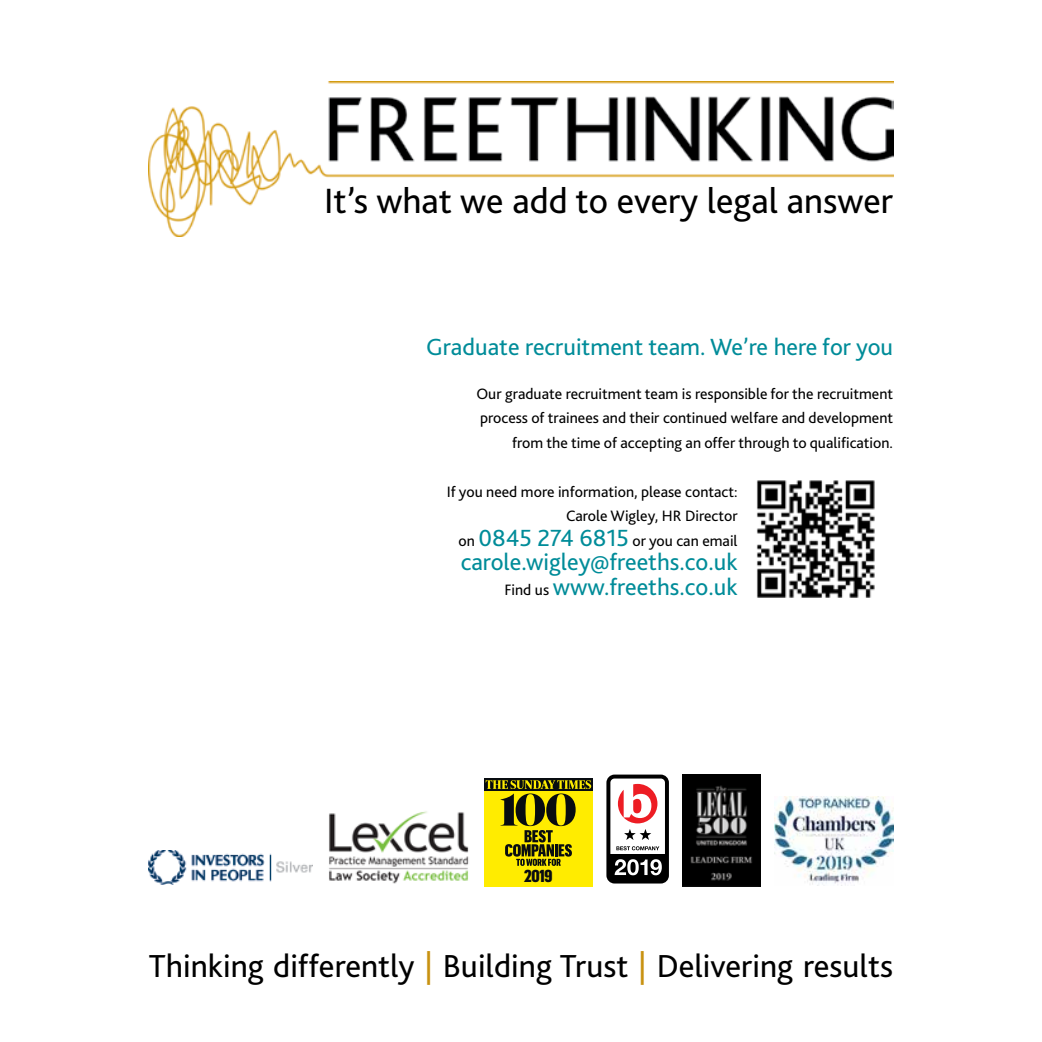
<style>
.page{position:relative;width:1042px;height:1042px;background:#fff}
.page>*{position:absolute;margin:0;border:0;box-sizing:border-box;transform-origin:0 0}
.t1{font:36.75px "Bliss 2";color:#000}
.t2{font:33.25px "Bliss 2";color:#000}
.t3{font:24.5px/24.5px "Bliss 2";color:#008c99;text-align:right}
.t4{font:900 16.97px "Graphik X Cond";color:#080c10}
.t5{font:15.75px/24.5px "Bliss 2";color:#000;text-align:right}
.s1{font-size:24.5px;color:#008c99}
.s2{font-size:15.75px;color:#000}
.s3{color:#c89211}
</style>
<div class="page">
<img style="left:756px;top:480px;width:119px;height:118px">
<img style="left:149px;top:850px;width:164px;height:35px">
<img style="left:774px;top:797px;width:119px;height:88px">
<img style="left:683px;top:774px;width:77px;height:112px">
<svg style="left:604px;top:772px;width:67px;height:113px"></svg>
<svg style="left:606px;top:774px;width:63px;height:109px"></svg>
<div style="left:484px;top:778px;width:108px;height:108px;background:#ffec00"></div>
<div style="left:484px;top:778px;width:108px;height:13px;background:#080c10"></div>
<svg style="left:486px;top:780px;width:105px;height:86px"></svg>
<img style="left:329px;top:811px;width:140px;height:73px">
<img style="left:149px;top:81px;width:744px;height:155px">
<h1 class="t1" style="left:324px;top:178px;width:570px">It’s what we add to every legal answer</h1>
<h3 class="t3" style="left:426px;top:335px;width:468px">Graduate recruitment team. We’re here for you</h3>
<p class="t5" style="left:476px;top:381px;width:418px">Our graduate recruitment team is responsible for the recruitment process of trainees and their continued welfare and development from the time of accepting an offer through to qualification.</p>
<p class="t5" style="left:447px;top:479px;width:292px">If you need more information, please contact:<br>Carole Wigley, HR Director<br>on <span class="s1">0845 274 6815</span> or you can email</p>
<h3 class="t3" style="left:461px;top:550px;width:278px">carole.wigley@freeths.co.uk<br><span class="s2">Find us</span> www.freeths.co.uk</h3>
<p class="t4" style="left:524px;top:864px;width:30px">2019</p>
<h2 class="t2" style="left:149px;top:946px;width:746px">Thinking differently <span class="s3">|</span> Building Trust <span class="s3">|</span> Delivering results</h2>
</div>
